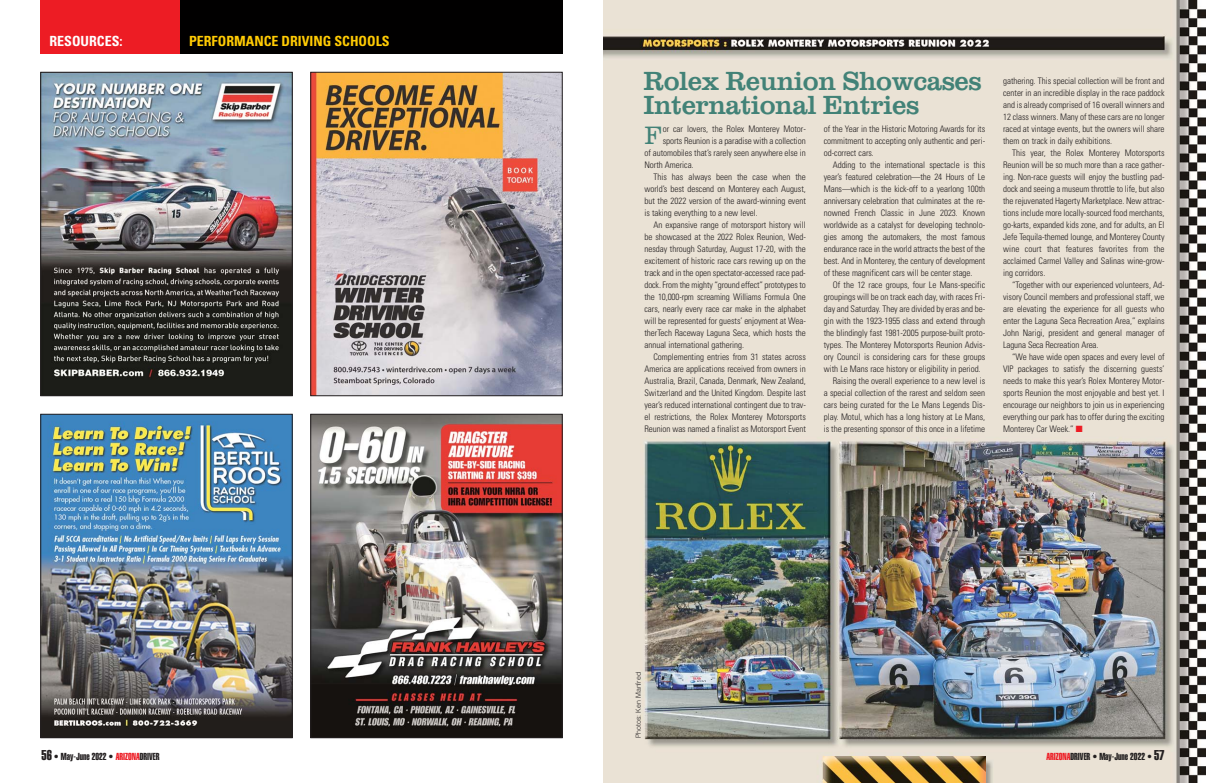
<style>
.page{position:relative;width:1206px;height:783px;background:#fff}
.page>*{position:absolute;margin:0;border:0;box-sizing:border-box;transform-origin:0 0}
.t1{font:27px/24px "Clarendon BT";letter-spacing:-.02em;color:#428277}
.t2{font:300 25.9px "Clarendon BT";color:#428277}
.t3{font:700 condensed 14px "Univers";color:#ffcb04}
.t4{font:700 condensed 14px "Univers";color:#fff}
.t5{font:10px "Helvetica Extra Compressed";color:#231f20}
.t6{font:300 condensed 9px/12px "Univers";letter-spacing:-.005em;color:#231f20;text-align:justify}
.t7{font:300 7px "Helvetica";color:#231f20}
.s1{font-size:14px}
.s2{color:#ed1c24}
</style>
<div class="page">
<img style="left:603px;top:0;width:603px;height:783px">
<img style="left:824px;top:756px;width:162px;height:27px">
<img style="left:42px;top:74px;width:248px;height:320px">
<div style="left:40px;top:72px;width:252px;height:324px;border:1px solid #231f20"></div>
<img style="left:312px;top:416px;width:248px;height:320px">
<div style="left:310px;top:414px;width:252px;height:324px;border:1px solid #231f20"></div>
<img style="left:42px;top:416px;width:248px;height:320px">
<div style="left:40px;top:414px;width:252px;height:324px;border:1px solid #231f20"></div>
<img style="left:312px;top:74px;width:248px;height:320px">
<div style="left:310px;top:72px;width:252px;height:324px;border:1px solid #231f20"></div>
<div style="left:41px;top:0;width:521px;height:54px;background:#010000"></div>
<div style="left:41px;top:0;width:139px;height:54px;background:#ed1c24"></div>
<h3 class="t4" style="left:50px;top:36px;width:75px">RESOURCES:</h3>
<h3 class="t3" style="left:189px;top:36px;width:202px">PERFORMANCE DRIVING SCHOOLS</h3>
<p class="t5" style="left:42px;top:753px;width:120px"><span class="s1">56</span> • May-June 2022 • <span class="s2">ARIZONA</span>DRIVER</p>
<h1 class="t1" style="left:644px;top:72px;width:340px">Rolex Reunion Showcases<br>International Entries</h1>
<h2 class="t2" style="left:645px;top:125px;width:19px">F</h2>
<p class="t6" style="left:663px;top:124px;width:145px">or car lovers, the Rolex Monterey Motor -</p>
<p class="t6" style="left:663px;top:136px;width:145px">sports Reunion is a paradise with a collection</p>
<p class="t6" style="left:645px;top:148px;width:163px">of auto mobiles that’s rarely seen anywhere else in</p>
<p class="t6" style="left:645px;top:160px;width:51px">North America.</p>
<p class="t6" style="left:654px;top:172px;width:154px">This has always been the case when the</p>
<p class="t6" style="left:645px;top:184px;width:163px">world’s best descend on Monterey each August,</p>
<p class="t6" style="left:645px;top:196px;width:163px">but the 2022 version of the award-winning event</p>
<p class="t6" style="left:645px;top:208px;width:115px">is taking everything to a new level.</p>
<p class="t6" style="left:654px;top:220px;width:154px">An expansive range of motorsport history will</p>
<p class="t6" style="left:645px;top:232px;width:163px">be showcased at the 2022 Rolex Reunion, Wed -</p>
<p class="t6" style="left:645px;top:244px;width:163px">nes day through Saturday, August 17-20, with the</p>
<p class="t6" style="left:645px;top:256px;width:163px">excitement of historic race cars revving up on the</p>
<p class="t6" style="left:645px;top:268px;width:163px">track and in the open spectator-accessed race pad -</p>
<p class="t6" style="left:645px;top:280px;width:163px">dock. From the mighty “ground effect” prototypes to</p>
<p class="t6" style="left:645px;top:292px;width:163px">the 10,000-rpm screaming Williams Formula One</p>
<p class="t6" style="left:645px;top:304px;width:163px">cars, nearly every race car make in the alphabet</p>
<p class="t6" style="left:645px;top:316px;width:163px">will be represented for guests’ enjoyment at Wea -</p>
<p class="t6" style="left:645px;top:328px;width:163px">therTech Raceway Laguna Seca, which hosts the</p>
<p class="t6" style="left:645px;top:340px;width:101px">annual international gathering.</p>
<p class="t6" style="left:654px;top:352px;width:154px">Complementing entries from 31 states across</p>
<p class="t6" style="left:645px;top:364px;width:163px">America are applications received from owners in</p>
<p class="t6" style="left:645px;top:376px;width:163px">Australia, Brazil, Canada, Denmark, New Zealand,</p>
<p class="t6" style="left:645px;top:388px;width:163px">Switzerland and the United Kingdom. Despite last</p>
<p class="t6" style="left:645px;top:400px;width:163px">year’s reduced international contingent due to trav -</p>
<p class="t6" style="left:645px;top:412px;width:163px">el restrictions, the Rolex Monterey Motor sports</p>
<p class="t6" style="left:645px;top:424px;width:163px">Reunion was named a finalist as Motor sport Event</p>
<p class="t6" style="left:824px;top:124px;width:163px">of the Year in the Historic Motoring Awards for its commitment to accepting only authentic and peri&shy;od-correct cars.</p>
<p class="t6" style="left:824px;top:160px;width:163px;text-indent:9px">Adding to the international spectacle is this year’s featured celebration—the 24 Hours of Le Mans —which is the kick-off to a yearlong 100th anniversary celebration that culminates at the re - nowned French Classic in June 2023. Known world wide as a catalyst for developing technolo&shy;gies among the automakers, the most famous endurance race in the world attracts the best of the best. And in Monterey, the century of development of these magnificent cars will be center stage.</p>
<p class="t6" style="left:833px;top:280px;width:154px">Of the 12 race groups, four Le Mans-specific</p>
<p class="t6" style="left:824px;top:292px;width:163px">group ings will be on track each day, with races Fri -</p>
<p class="t6" style="left:824px;top:304px;width:163px">day and Saturday. They are divided by eras and be -</p>
<p class="t6" style="left:824px;top:316px;width:163px">gin with the 1923-1955 class and extend through</p>
<p class="t6" style="left:824px;top:328px;width:163px">the blindingly fast 1981-2005 purpose-built proto-</p>
<p class="t6" style="left:824px;top:340px;width:163px">types. The Monterey Motorsports Reunion Ad vis -</p>
<p class="t6" style="left:824px;top:352px;width:163px">ory Council is considering cars for these groups</p>
<p class="t6" style="left:824px;top:364px;width:158px">with Le Mans race history or eligibility in period.</p>
<p class="t6" style="left:833px;top:376px;width:154px">Raising the overall experience to a new level is</p>
<p class="t6" style="left:824px;top:388px;width:163px">a special collection of the rarest and seldom seen</p>
<p class="t6" style="left:824px;top:400px;width:163px">cars being curated for the Le Mans Legends Dis -</p>
<p class="t6" style="left:824px;top:412px;width:163px">play. Motul, which has a long history at Le Mans,</p>
<p class="t6" style="left:824px;top:424px;width:163px">is the presenting sponsor of this once in a lifetime</p>
<p class="t6" style="left:1003px;top:76px;width:163px">gathering. This special collection will be front and center in an incredible display in the race paddock and is already comprised of 16 overall winners and 12 class winners. Many of these cars are no longer raced at vintage events, but the owners will share them on track in daily exhibitions.</p>
<p class="t6" style="left:1003px;top:148px;width:163px;text-indent:9px">This year, the Rolex Monterey Motorsports Reunion will be so much more than a race gather&shy;ing. Non-race guests will enjoy the bustling pad&shy;dock and seeing a museum throttle to life, but also the rejuvenated Hagerty Marketplace. New attrac&shy;tions include more locally-sourced food merchants, go-karts, expanded kids zone, and for adults, an El Jefe Tequila-themed lounge, and Monterey County wine court that features favorites from the acclaimed Carmel Valley and Salinas wine-grow&shy;ing corridors.</p>
<p class="t6" style="left:1003px;top:280px;width:163px;text-indent:9px">“Together with our experienced volunteers, Ad - visory Council members and professional staff, we are elevating the experience for all guests who enter the Laguna Seca Recreation Area,” explains John Narigi, president and general manager of Laguna Seca Recreation Area.</p>
<p class="t6" style="left:1003px;top:352px;width:163px;text-indent:9px">“We have wide open spaces and every level of VIP packages to satisfy the discerning guests’ needs to make this year’s Rolex Monterey Mo tor - sports Reunion the most enjoyable and best yet. I encourage our neighbors to join us in experiencing everything our park has to offer during the exciting Monterey Car Week.” <span class="s2">■</span></p>
<p class="t7" style="left:636px;top:738px;width:67px;rotate:-90deg">Photos: Ken Manfred</p>
<p class="t5" style="left:1046px;top:753px;width:120px"><span class="s2">ARIZONA</span>DRIVER • May-June 2022 • <span class="s1">57</span></p>
</div>
